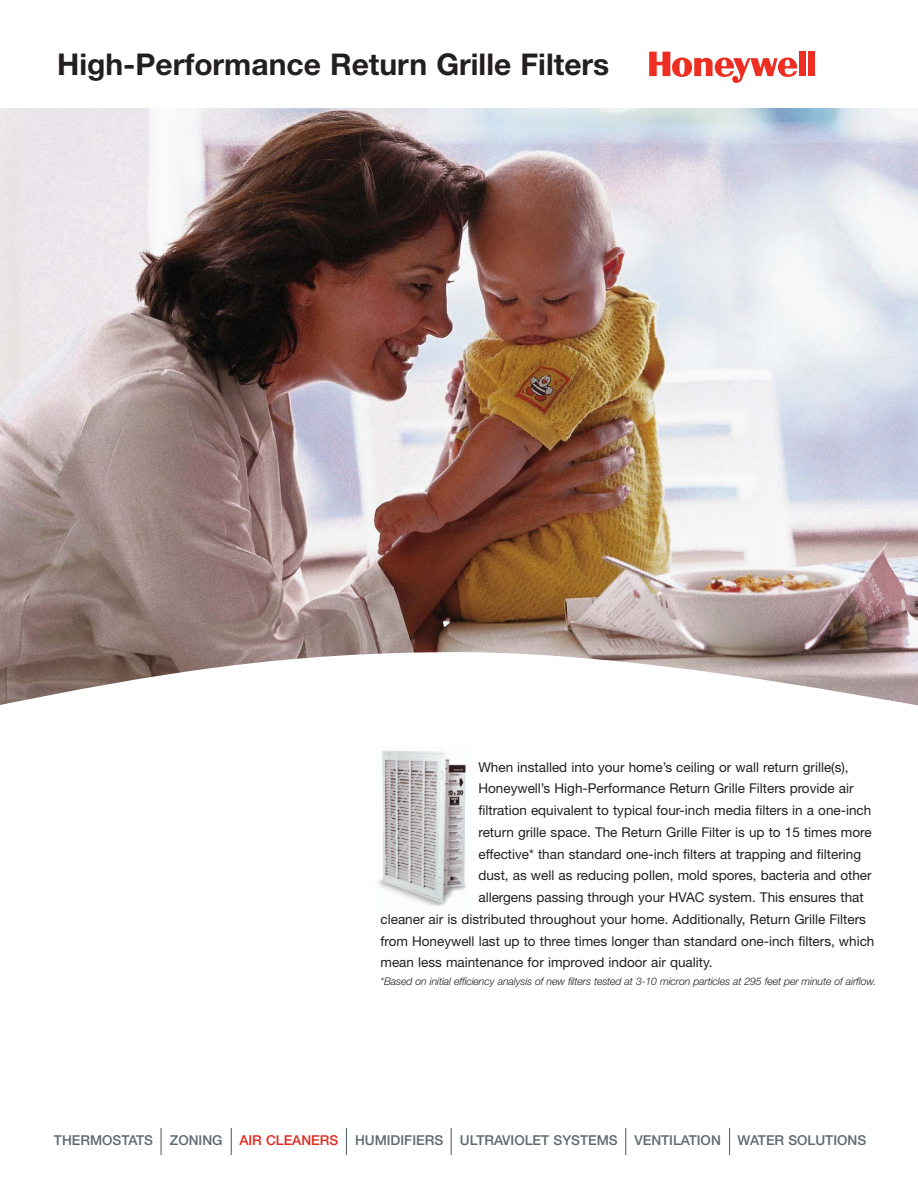
<style>
.page{position:relative;width:918px;height:1188px;background:#fff}
.page>*{position:absolute;margin:0;border:0;box-sizing:border-box;transform-origin:0 0}
.t1{font:700 30px "Helvetica Neue";color:#231f20}
.t2{font:500 13.65px "Helvetica Neue";color:#5e6971}
.t3{font:13.5px "Helvetica Neue";color:#231f20}
.t4{font:italic 300 10.5px "Helvetica Neue";letter-spacing:-.01em;color:#231f20}
.s1{color:#e02a1e}
</style>
<div class="page">
<img style="left:0;top:108px;width:918px;height:544px">
<svg style="left:0;top:652px;width:918px;height:54px"></svg>
<hr style="left:160px;top:1128px;width:2px;height:27px;background:#5e6971">
<svg style="left:231px;top:1128px;width:1px;height:27px"></svg>
<svg style="left:346px;top:1128px;width:1px;height:27px"></svg>
<svg style="left:451px;top:1128px;width:1px;height:27px"></svg>
<svg style="left:625px;top:1128px;width:1px;height:27px"></svg>
<svg style="left:729px;top:1128px;width:1px;height:27px"></svg>
<div style="left:799px;top:52px;width:7px;height:24px;background:#ee2e22"></div>
<div style="left:808px;top:52px;width:7px;height:24px;background:#ee2e22"></div>
<svg style="left:649px;top:52px;width:148px;height:31px"></svg>
<img style="left:377px;top:750px;width:90px;height:156px">
<h1 class="t1" style="left:57px;top:54px;width:554px">High-Performance Return Grille Filters</h1>
<p class="t3" style="left:478px;top:762px;width:372px">When installed into your home’s ceiling or wall return grille(s),</p>
<p class="t3" style="left:478px;top:784px;width:377px">Honeywell’s High-Performance Return Grille Filters provide air</p>
<p class="t3" style="left:478px;top:806px;width:394px">filtration equivalent to typical four-inch media filters in a one-inch</p>
<p class="t3" style="left:478px;top:827px;width:395px">return grille space. The Return Grille Filter is up to 15 times more</p>
<p class="t3" style="left:478px;top:849px;width:384px">effective* than standard one-inch filters at trapping and filtering</p>
<p class="t3" style="left:478px;top:871px;width:395px">dust, as well as reducing pollen, mold spores, bacteria and other</p>
<p class="t3" style="left:478px;top:893px;width:387px">allergens passing through your HVAC system. This ensures that</p>
<p class="t3" style="left:381px;top:914px;width:487px">cleaner air is distributed throughout your home. Additionally, Return Grille Filters</p>
<p class="t3" style="left:381px;top:936px;width:495px">from Honeywell last up to three times longer than standard one-inch filters, which</p>
<p class="t3" style="left:381px;top:958px;width:334px">mean less maintenance for improved indoor air quality.</p>
<p class="t4" style="left:381px;top:978px;width:497px">*Based on initial efficiency analysis of new filters tested at 3-10 micron particles at 295 feet per minute of airflow.</p>
<p class="t2" style="left:54px;top:1135px;width:814px">THERMOSTATS ZONING <span class="s1">AIR CLEANERS</span> HUMIDIFIERS ULTRAVIOLET SYSTEMS VENTILATION WATER SOLUTIONS</p>
</div>
